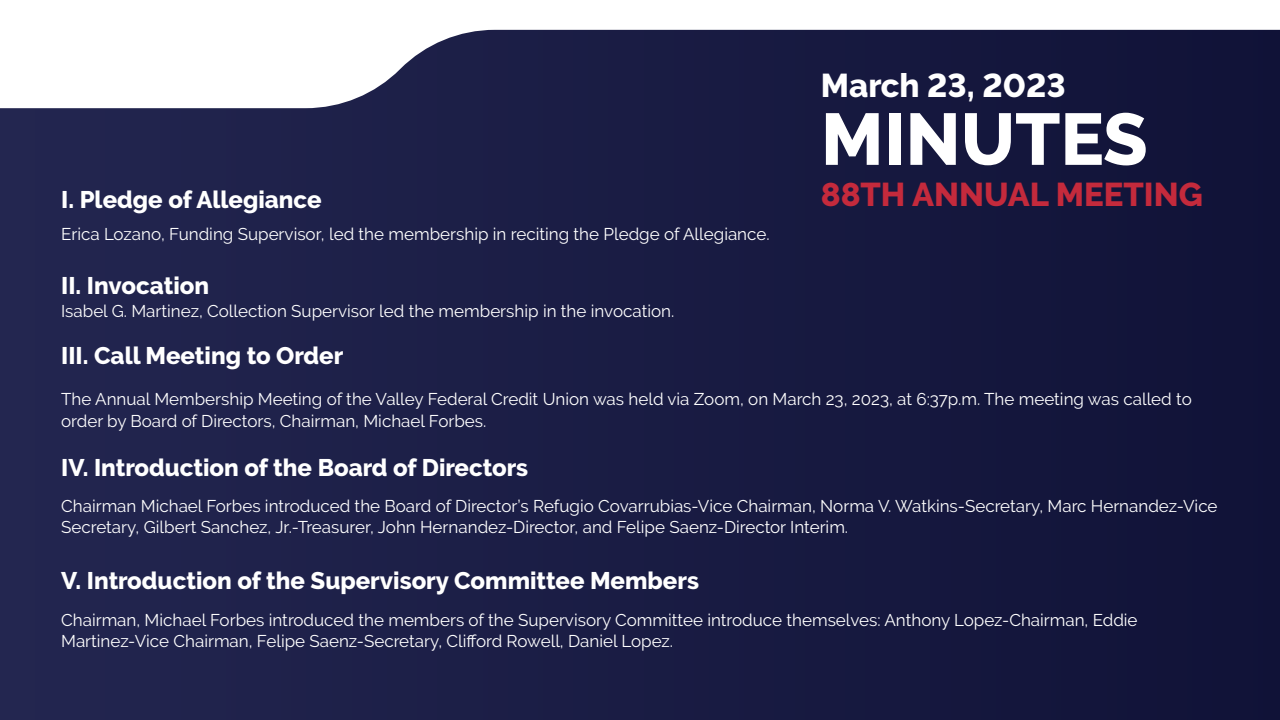
<style>
.page{position:relative;width:1280px;height:720px;background:#1a1c44}
.page>*{position:absolute;margin:0;border:0;box-sizing:border-box;transform-origin:0 0}
.t1{font:800 72.9px "Raleway";color:#fff}
.t2{font:800 32.9px "Raleway";color:#c42a3c}
.t3{font:800 32.9px "Raleway";color:#fff}
.t4{font:800 24px "Raleway";color:#fff}
.t5{font:17px/21.5px "Raleway";color:#fff}
</style>
<div class="page">
<svg style="left:0;top:0;width:1280px;height:108px"></svg>
<h2 class="t3" style="left:821px;top:67px;width:246px">March 23, 2023</h2>
<h1 class="t1" style="left:821px;top:98px;width:328px">MINUTES</h1>
<h3 class="t4" style="left:61px;top:186px;width:262px">I. Pledge of Allegiance</h3>
<h2 class="t2" style="left:821px;top:176px;width:383px">88TH ANNUAL MEETING</h2>
<p class="t5" style="left:61px;top:223px;width:710px">Erica Lozano, Funding Supervisor, led the membership in reciting the Pledge of Allegiance.</p>
<h3 class="t4" style="left:61px;top:272px;width:149px">II. Invocation</h3>
<p class="t5" style="left:61px;top:300px;width:615px">Isabel G. Martinez, Collection Supervisor led the membership in the invocation.</p>
<h3 class="t4" style="left:61px;top:342px;width:284px">III. Call Meeting to Order</h3>
<p class="t5" style="left:61px;top:389px;width:1132px">The Annual Membership Meeting of the Valley Federal Credit Union was held via Zoom, on March 23, 2023, at 6:37p.m. The meeting was called to order by Board of Directors, Chairman, Michael Forbes.</p>
<h3 class="t4" style="left:61px;top:454px;width:469px">IV. Introduction of the Board of Directors</h3>
<p class="t5" style="left:61px;top:495px;width:1158px">Chairman Michael Forbes introduced the Board of Director’s Refugio Covarrubias-Vice Chairman, Norma V. Watkins-Secretary, Marc Hernandez-Vice<br>Secretary, Gilbert Sanchez, Jr.-Treasurer, John Hernandez-Director, and Felipe Saenz-Director Interim.</p>
<h3 class="t4" style="left:61px;top:567px;width:639px">V. Introduction of the Supervisory Committee Members</h3>
<p class="t5" style="left:61px;top:609px;width:1078px">Chairman, Michael Forbes introduced the members of the Supervisory Committee introduce themselves: Anthony Lopez-Chairman, Eddie<br>Martinez-Vice Chairman, Felipe Saenz-Secretary, Clifford Rowell, Daniel Lopez.</p>
</div>
